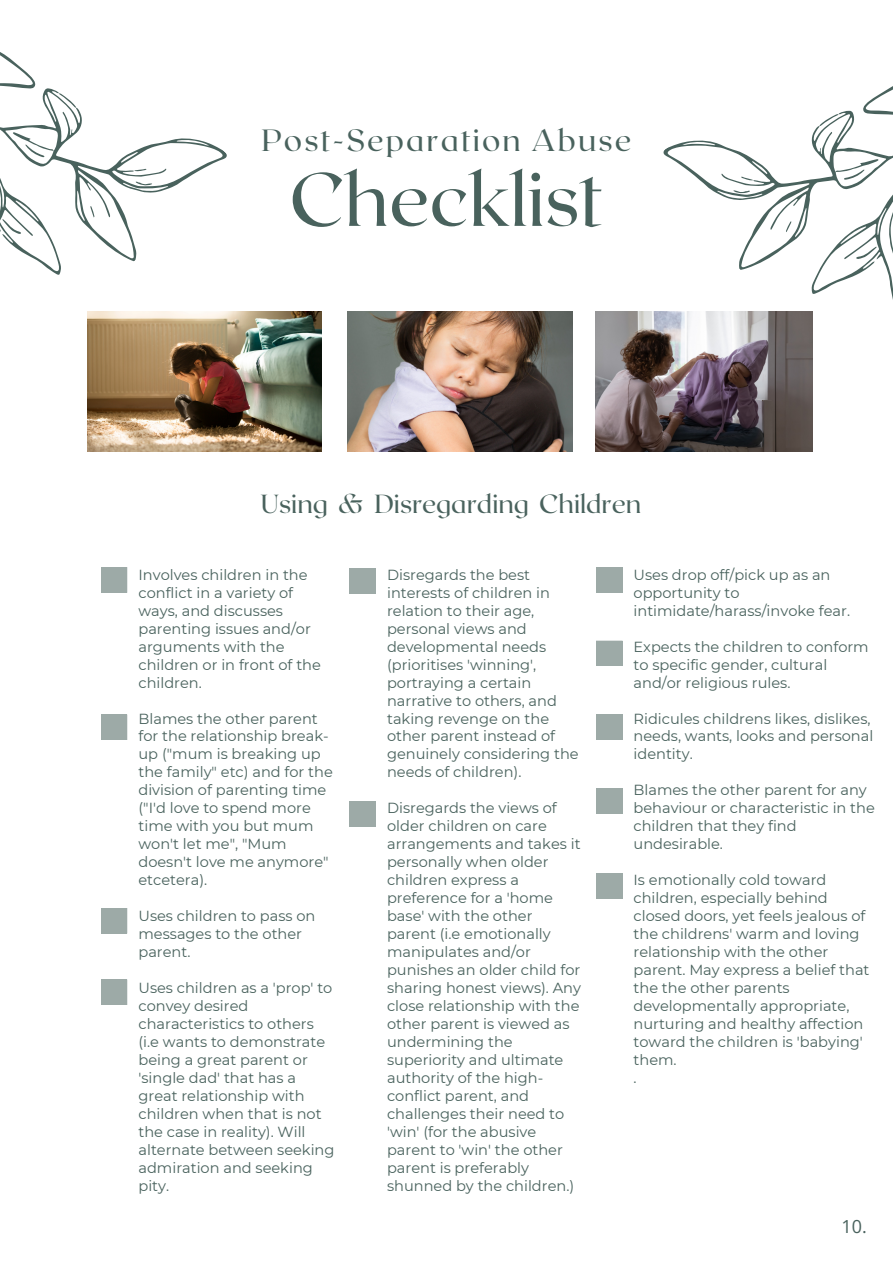
<style>
.page{position:relative;width:893px;height:1264px;background:#fff}
.page>*{position:absolute;margin:0;border:0;box-sizing:border-box;transform-origin:0 0}
.t1{font:75px "Roxborough CF";color:#49625d}
.t2{font:30.6px "Roxborough CF";letter-spacing:.07em;color:#49625d}
.t3{font:26.1px "Roxborough CF";color:#49625d}
.t4{font:18px "Open Sans";color:#49625d}
.t5{font:14.55px/18px "Montserrat";color:#49625d}
</style>
<div class="page">
<img style="left:87px;top:312px;width:234px;height:139px">
<img style="left:347px;top:312px;width:225px;height:139px">
<img style="left:595px;top:312px;width:217px;height:139px">
<svg style="left:349px;top:568px;width:27px;height:26px"></svg>
<svg style="left:596px;top:567px;width:26px;height:25px"></svg>
<svg style="left:596px;top:873px;width:26px;height:25px"></svg>
<svg style="left:596px;top:788px;width:26px;height:26px"></svg>
<svg style="left:101px;top:979px;width:26px;height:26px"></svg>
<svg style="left:101px;top:714px;width:26px;height:26px"></svg>
<svg style="left:596px;top:640px;width:26px;height:26px"></svg>
<svg style="left:101px;top:908px;width:26px;height:25px"></svg>
<svg style="left:596px;top:714px;width:26px;height:26px"></svg>
<svg style="left:349px;top:801px;width:27px;height:26px"></svg>
<svg style="left:663px;top:140px;width:115px;height:130px"></svg>
<svg style="left:733px;top:172px;width:20px;height:27px"></svg>
<svg style="left:778px;top:86px;width:114px;height:260px"></svg>
<svg style="left:99px;top:138px;width:128px;height:124px"></svg>
<svg style="left:134px;top:164px;width:18px;height:27px"></svg>
<svg style="left:0;top:52px;width:99px;height:269px"></svg>
<svg style="left:101px;top:567px;width:26px;height:25px"></svg>
<p class="t2" style="left:261px;top:120px;width:371px">Post-Separation Abuse</p>
<p class="t1" style="left:289px;top:151px;width:315px">Checklist</p>
<p class="t3" style="left:260px;top:486px;width:382px">Using &amp; Disregarding Children</p>
<p class="t5" style="left:138px;top:565px;width:184px">Involves children in the conflict in a variety of ways, and discusses parenting issues and/or arguments with the children or in front of the children.</p>
<p class="t5" style="left:138px;top:709px;width:196px">Blames the other parent for the relationship break&shy;up ("mum is breaking up the family" etc) and for the division of parenting time ("I'd love to spend more time with you but mum won't let me", "Mum doesn't love me anymore" etcetera).</p>
<p class="t5" style="left:138px;top:907px;width:178px">Uses children to pass on messages to the other parent.</p>
<p class="t5" style="left:138px;top:979px;width:197px">Uses children as a 'prop' to convey desired characteristics to others (i.e wants to demonstrate being a great parent or 'single dad' that has a great relationship with children when that is not the case in reality). Will alternate between seeking admiration and seeking pity.</p>
<p class="t5" style="left:387px;top:565px;width:193px">Disregards the best interests of children in relation to their age, personal views and developmental needs (prioritises 'winning', portraying a certain narrative to others, and taking revenge on the other parent instead of genuinely considering the needs of children).</p>
<p class="t5" style="left:387px;top:799px;width:195px">Disregards the views of older children on care arrangements and takes it personally when older children express a preference for a 'home base' with the other parent (i.e emotionally manipulates and/or punishes an older child for sharing honest views). Any close relationship with the other parent is viewed as undermining the superiority and ultimate authority of the high&shy;conflict parent, and challenges their need to 'win' (for the abusive parent to 'win' the other parent is preferably shunned by the children.)</p>
<p class="t5" style="left:633px;top:565px;width:218px">Uses drop off/pick up as an opportunity to intimidate/harass/invoke fear.</p>
<p class="t5" style="left:633px;top:637px;width:237px">Expects the children to conform to specific gender, cultural and/or religious rules.</p>
<p class="t5" style="left:633px;top:709px;width:241px">Ridicules childrens likes, dislikes, needs, wants, looks and personal identity.</p>
<p class="t5" style="left:633px;top:781px;width:243px">Blames the other parent for any behaviour or characteristic in the children that they find undesirable.</p>
<p class="t5" style="left:633px;top:871px;width:237px">Is emotionally cold toward children, especially behind closed doors, yet feels jealous of the childrens' warm and loving relationship with the other parent. May express a belief that the the other parents developmentally appropriate, nurturing and healthy affection toward the children is 'babying' them.</p>
<p class="t5" style="left:633px;top:1069px;width:5px">.</p>
<p class="t4" style="left:841px;top:1214px;width:27px">10.</p>
</div>
